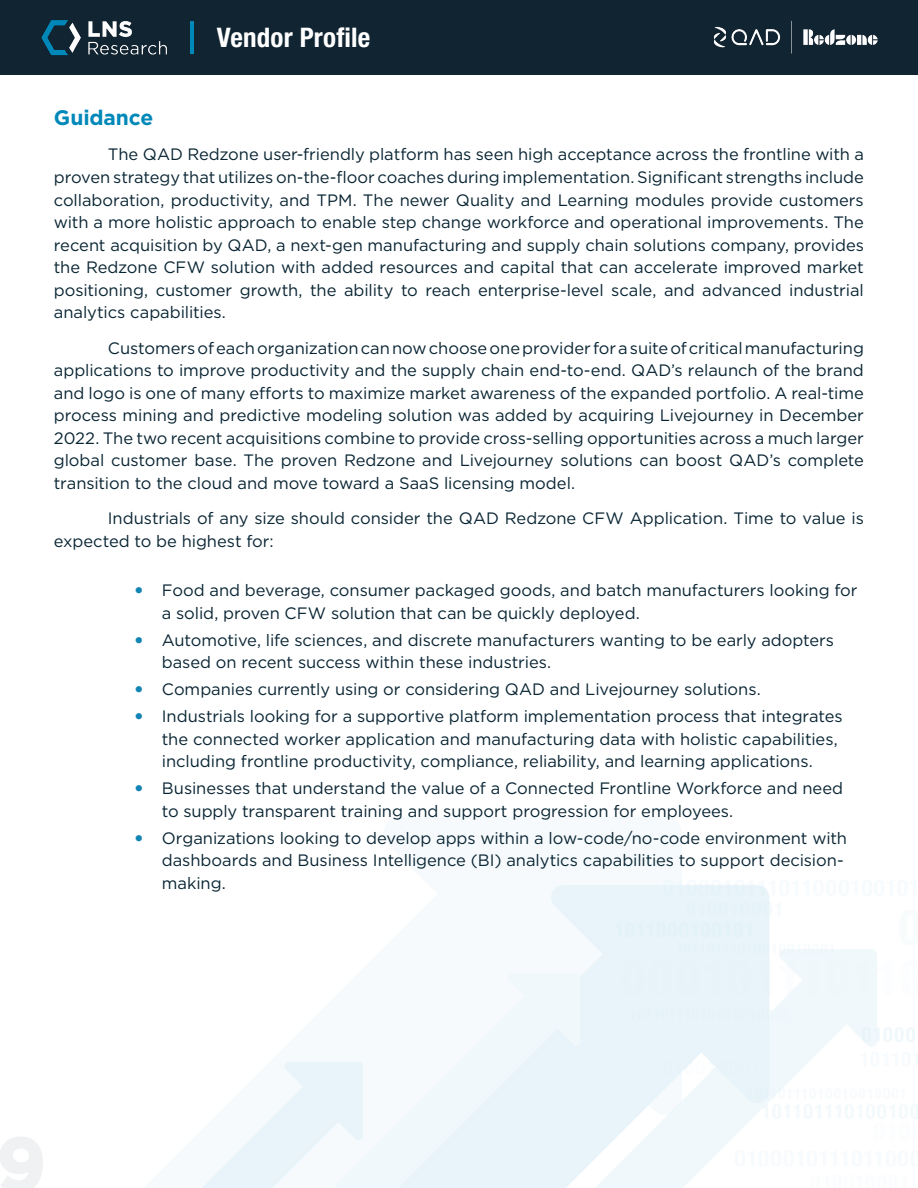
<style>
.page{position:relative;width:918px;height:1188px;background:#fff}
.page>*{position:absolute;margin:0;border:0;box-sizing:border-box;transform-origin:0 0}
.t1{font:700 condensed 27px "Helvetica Neue LT Std";letter-spacing:.01em;color:#fff}
.t2{font:700 21px "Gotham";letter-spacing:-.005em;color:#0088b9}
.t3{font:16.5px/22.5px "Gotham";letter-spacing:-.005em;color:#092533}
.s1{font-weight:900;color:#1385b4}
</style>
<div class="page">
<div style="left:0;top:0;width:918px;height:75px;background:#112432"></div>
<hr style="left:190px;top:21px;width:3px;height:33px;background:#0088b9">
<img style="left:41px;top:20px;width:126px;height:36px">
<img style="left:713px;top:20px;width:165px;height:34px">
<h1 class="t1" style="left:217px;top:21px;width:155px">Vendor Profile</h1>
<p class="t2" style="left:54px;top:103px;width:101px">Guidance</p>
<p class="t3" style="left:54px;top:143px;width:812px;text-align:justify;text-indent:54px">The QAD Redzone user-friendly platform has seen high acceptance across the frontline with a proven strategy that utilizes on-the-floor coaches during implementation. Significant strengths include collaboration, productivity, and TPM. The newer Quality and Learning modules provide customers with a more holistic approach to enable step change workforce and operational improvements. The recent acquisition by QAD, a next-gen manufacturing and supply chain solutions company, provides the Redzone CFW solution with added resources and capital that can accelerate improved market positioning, customer growth, the ability to reach enterprise-level scale, and advanced industrial analytics capabilities.</p>
<p class="t3" style="left:54px;top:336px;width:812px;text-align:justify;text-indent:54px">Customers of each organization can now choose one provider for a suite of critical manufacturing applications to improve productivity and the supply chain end-to-end. QAD’s relaunch of the brand and logo is one of many efforts to maximize market awareness of the expanded portfolio. A real-time process mining and predictive modeling solution was added by acquiring Livejourney in December 2022. The two recent acquisitions combine to provide cross-selling opportunities across a much larger global customer base. The proven Redzone and Livejourney solutions can boost QAD’s complete transition to the cloud and move toward a SaaS licensing model.</p>
<p class="t3" style="left:54px;top:507px;width:812px;text-indent:54px">Industrials of any size should consider the QAD Redzone CFW Application. Time to value is expected to be highest for:</p>
<p class="t3" style="left:162px;top:579px;width:697px;text-indent:-27px"><span class="s1">•</span> Food and beverage, consumer packaged goods, and batch manufacturers looking for a solid, proven CFW solution that can be quickly deployed.</p>
<p class="t3" style="left:162px;top:628px;width:674px;text-indent:-27px"><span class="s1">•</span> Automotive, life sciences, and discrete manufacturers wanting to be early adopters based on recent success within these industries.</p>
<p class="t3" style="left:135px;top:678px;width:627px"><span class="s1">•</span> Companies currently using or considering QAD and Livejourney solutions.</p>
<p class="t3" style="left:162px;top:705px;width:682px;text-indent:-27px"><span class="s1">•</span> Industrials looking for a supportive platform implementation process that integrates the connected worker application and manufacturing data with holistic capabilities, including frontline productivity, compliance, reliability, and learning applications.</p>
<p class="t3" style="left:162px;top:777px;width:683px;text-indent:-27px"><span class="s1">•</span> Businesses that understand the value of a Connected Frontline Workforce and need to supply transparent training and support progression for employees.</p>
<p class="t3" style="left:162px;top:826px;width:687px;text-indent:-27px"><span class="s1">•</span> Organizations looking to develop apps within a low-code/no-code environment with dashboards and Business Intelligence (BI) analytics capabilities to support decision&shy;making.</p>
</div>
